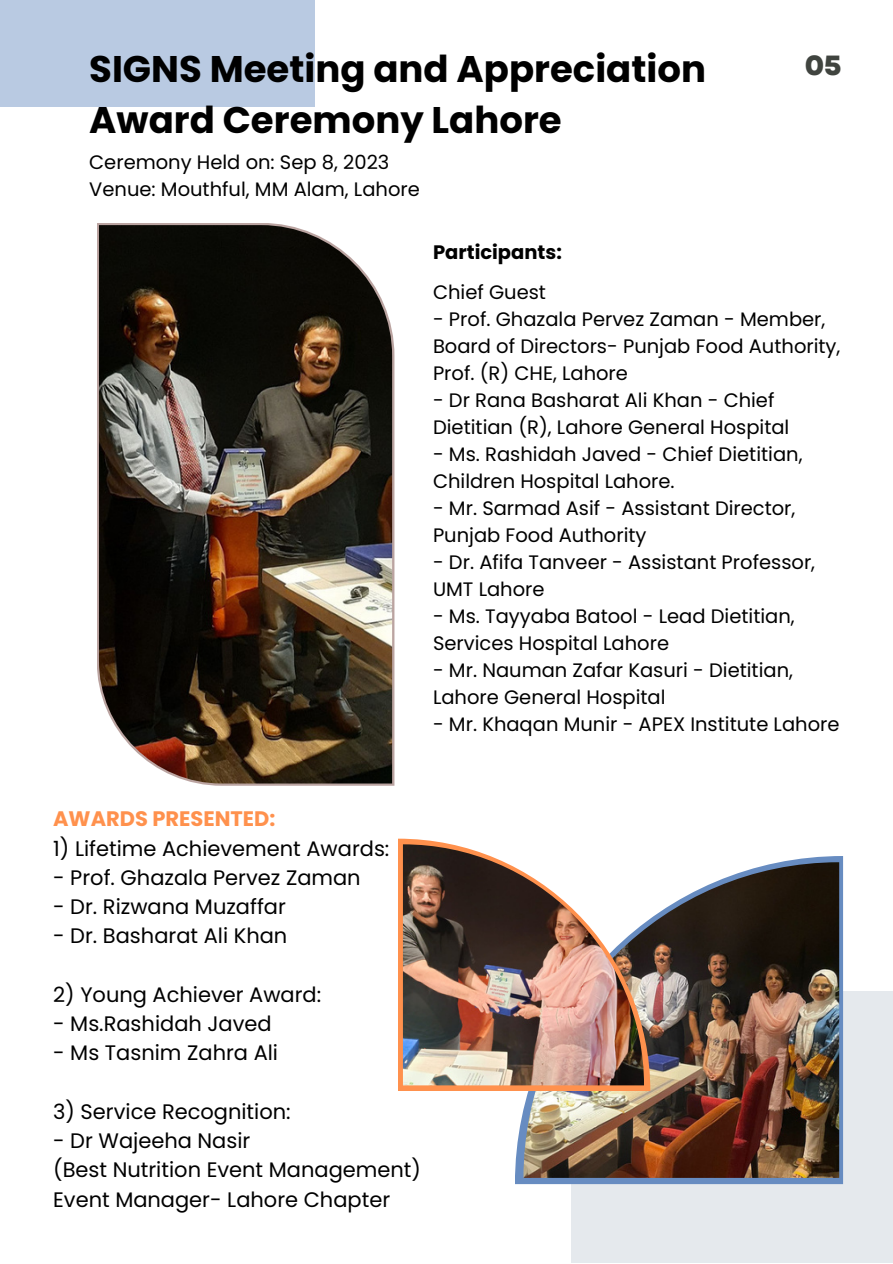
<style>
.page{position:relative;width:893px;height:1264px;background:#fff}
.page>*{position:absolute;margin:0;border:0;box-sizing:border-box;transform-origin:0 0}
.t1{font:700 37.05px/51.8px "Poppins";color:#000}
.t2{font:800 27.75px "Garet";color:#40443f}
.t3{font:21px "Poppins";color:#000}
.t4{font:700 21px "Poppins";color:#ff914d}
.t5{font:19.5px/27px "Poppins";color:#000}
.t6{font:700 19.5px "Poppins";color:#000}
</style>
<div class="page">
<img style="left:97px;top:223px;width:297px;height:562px">
<div style="left:571px;top:990px;width:321px;height:272px;background:#e5e9ed"></div>
<svg style="left:515px;top:856px;width:328px;height:328px;fill:#678cc1"></svg>
<img style="left:523px;top:862px;width:316px;height:315px">
<svg style="left:398px;top:838px;width:252px;height:253px;fill:#ff914d"></svg>
<img style="left:403px;top:844px;width:241px;height:241px">
<div style="left:0;top:0;width:315px;height:107px;background:#b9cae2"></div>
<p class="t1" style="left:89px;top:43px;width:618px">SIGNS Meeting and Appreciation<br>Award Ceremony Lahore</p>
<p class="t5" style="left:89px;top:148px;width:301px">Ceremony Held on: Sep 8, 2023</p>
<p class="t5" style="left:89px;top:175px;width:332px">Venue: Mouthful, MM Alam, Lahore</p>
<p class="t2" style="left:804px;top:46px;width:38px">05</p>
<p class="t6" style="left:433px;top:238px;width:130px">Participants:</p>
<p class="t5" style="left:433px;top:279px;width:114px">Chief Guest</p>
<p class="t5" style="left:433px;top:306px;width:409px">- Prof. Ghazala Pervez Zaman - Member,<br>Board of Directors- Punjab Food Authority,<br>Prof. (R) CHE, Lahore</p>
<p class="t5" style="left:433px;top:387px;width:358px">- Dr Rana Basharat Ali Khan - Chief<br>Dietitian (R), Lahore General Hospital</p>
<p class="t5" style="left:433px;top:441px;width:371px">- Ms. Rashidah Javed - Chief Dietitian,<br>Children Hospital Lahore.</p>
<p class="t5" style="left:433px;top:495px;width:364px">- Mr. Sarmad Asif - Assistant Director,<br>Punjab Food Authority</p>
<p class="t5" style="left:433px;top:549px;width:383px">- Dr. Afifa Tanveer - Assistant Professor,<br>UMT Lahore</p>
<p class="t5" style="left:433px;top:603px;width:363px">- Ms. Tayyaba Batool - Lead Dietitian,<br>Services Hospital Lahore</p>
<p class="t5" style="left:433px;top:657px;width:361px">- Mr. Nauman Zafar Kasuri - Dietitian,<br>Lahore General Hospital</p>
<p class="t5" style="left:433px;top:711px;width:408px">- Mr. Khaqan Munir - APEX Institute Lahore</p>
<p class="t4" style="left:53px;top:804px;width:224px">AWARDS PRESENTED:</p>
<p class="t3" style="left:53px;top:833px;width:338px">1) Lifetime Achievement Awards:</p>
<p class="t3" style="left:53px;top:862px;width:309px">- Prof. Ghazala Pervez Zaman</p>
<p class="t3" style="left:53px;top:892px;width:234px">- Dr. Rizwana Muzaffar</p>
<p class="t3" style="left:53px;top:921px;width:236px">- Dr. Basharat Ali Khan</p>
<p class="t3" style="left:53px;top:979px;width:269px">2) Young Achiever Award:</p>
<p class="t3" style="left:53px;top:1009px;width:220px">- Ms.Rashidah Javed</p>
<p class="t3" style="left:53px;top:1038px;width:226px">- Ms Tasnim Zahra Ali</p>
<p class="t3" style="left:53px;top:1096px;width:239px">3) Service Recognition:</p>
<p class="t3" style="left:53px;top:1125px;width:199px">- Dr Wajeeha Nasir</p>
<p class="t3" style="left:53px;top:1155px;width:369px">(Best Nutrition Event Management)</p>
<p class="t3" style="left:53px;top:1184px;width:338px">Event Manager- Lahore Chapter</p>
</div>
